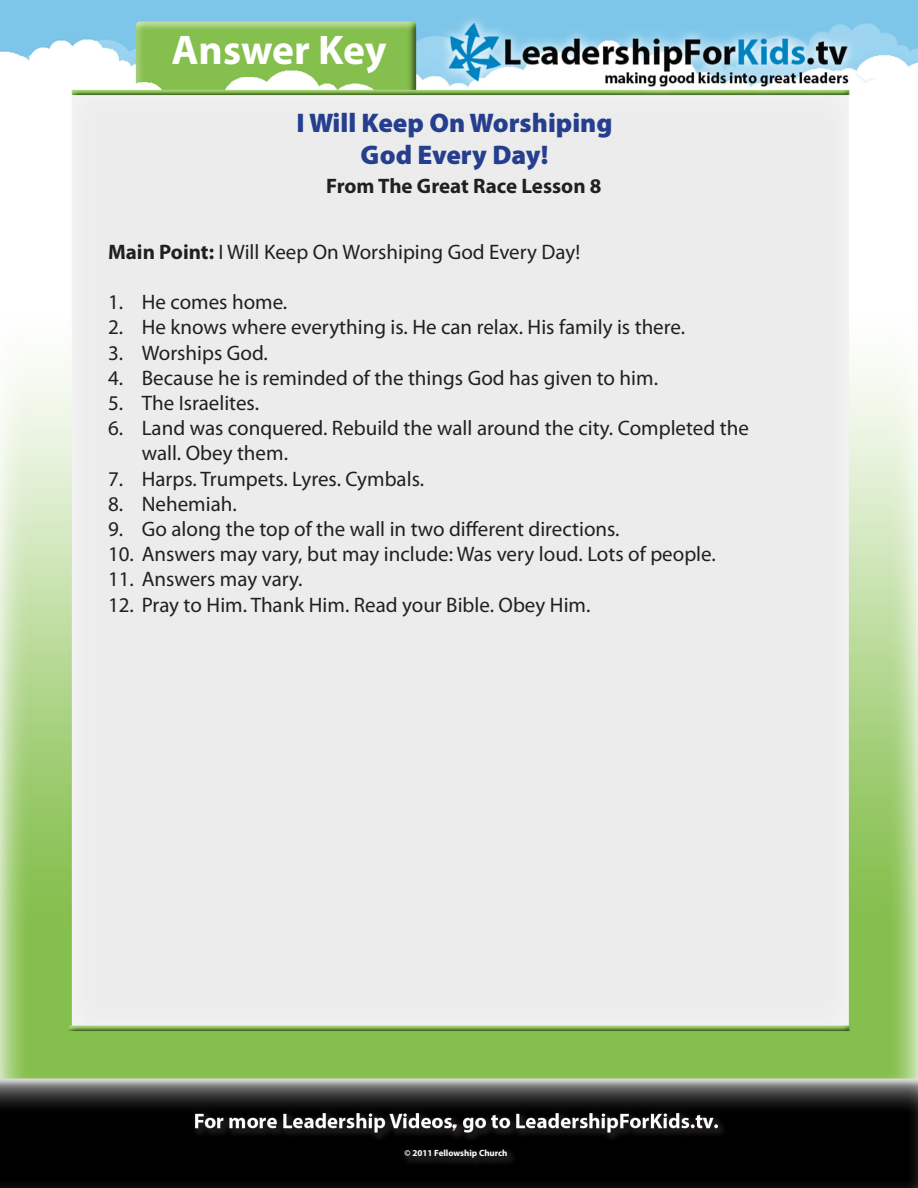
<style>
.page{position:relative;width:918px;height:1188px;background:#fff}
.page>*{position:absolute;margin:0;border:0;box-sizing:border-box;transform-origin:0 0}
.t1{font:700 41.55px "Myriad Pro";letter-spacing:-.005em;color:#fff}
.t2{font:900 27px/32.4px "Myriad Pro";color:#253f8e;text-align:center}
.t3{font:21px/25.2px "Myriad Pro";color:#231f20}
.t4{font:700 21px "Myriad Pro";color:#231f20}
.t5{font:700 21px "Myriad Pro";color:#fff}
.t6{font:700 9px "Myriad Pro";color:#fff}
.s1{font-weight:700}
</style>
<div class="page">
<img style="left:0;top:0;width:918px;height:1188px">
<div style="left:400px;top:1145px;width:118px;height:23px;background:#231f20;opacity:.75"></div>
<div style="left:448px;top:1120px;width:19px;height:19px;background:#231f20;opacity:.75"></div>
<h1 class="t1" style="left:172px;top:23px;width:216px">Answer Key</h1>
<p class="t2" style="left:296px;top:107px;width:318px">I Will Keep On Worshiping<br>God Every Day!</p>
<p class="t4" style="left:326px;top:172px;width:277px">From The Great Race Lesson 8</p>
<p class="t3" style="left:108px;top:239px;width:474px"><span class="s1">Main Point:</span> I Will Keep On Worshiping God Every Day!</p>
<p class="t3" style="left:108px;top:289px;width:181px">1. He comes home.</p>
<p class="t3" style="left:108px;top:314px;width:579px">2. He knows where everything is. He can relax. His family is there.</p>
<p class="t3" style="left:108px;top:340px;width:161px">3. Worships God.</p>
<p class="t3" style="left:108px;top:365px;width:552px">4. Because he is reminded of the things God has given to him.</p>
<p class="t3" style="left:108px;top:390px;width:153px">5. The Israelites.</p>
<p class="t3" style="left:142px;top:415px;width:609px;text-indent:-34px">6. Land was conquered. Rebuild the wall around the city. Completed the wall. Obey them.</p>
<p class="t3" style="left:108px;top:466px;width:318px">7. Harps. Trumpets. Lyres. Cymbals.</p>
<p class="t3" style="left:108px;top:491px;width:130px">8. Nehemiah.</p>
<p class="t3" style="left:108px;top:516px;width:513px">9. Go along the top of the wall in two different directions.</p>
<p class="t3" style="left:108px;top:541px;width:609px">10. Answers may vary, but may include: Was very loud. Lots of people.</p>
<p class="t3" style="left:108px;top:566px;width:196px">11. Answers may vary.</p>
<p class="t3" style="left:108px;top:592px;width:484px">12. Pray to Him. Thank Him. Read your Bible. Obey Him.</p>
<p class="t5" style="left:452px;top:1108px;width:7px">.</p>
<p class="t6" style="left:404px;top:1147px;width:105px">© 2011 Fellowship Church</p>
</div>
